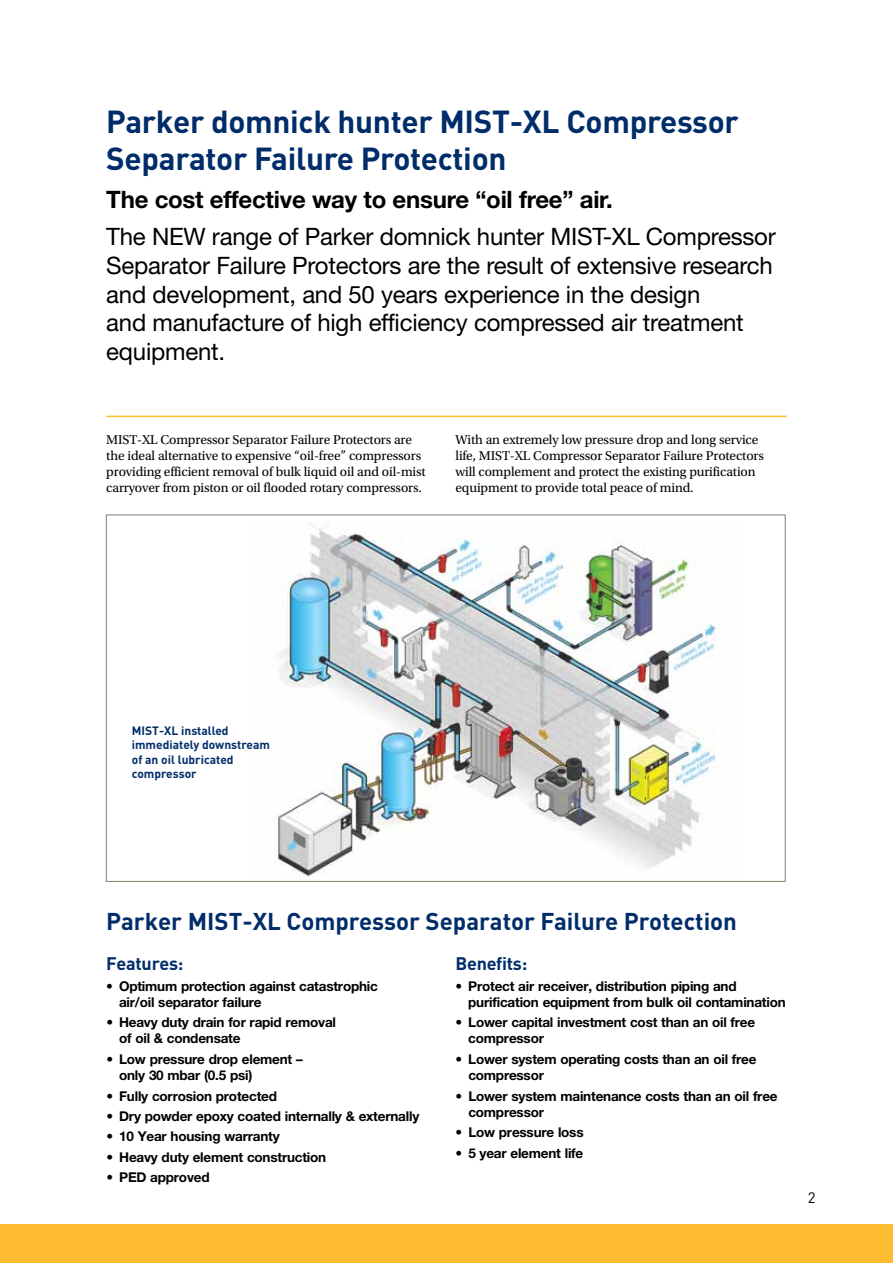
<style>
.page{position:relative;width:893px;height:1263px;background:#fff}
.page>*{position:absolute;margin:0;border:0;box-sizing:border-box;transform-origin:0 0}
.t1{font:700 31.5px/37.8px "DIN";letter-spacing:-.01em;color:#002d6a}
.t2{font:24px/28.8px "Helvetica Neue LT Std";letter-spacing:-.01em;color:#000}
.t3{font:700 24px "DIN";color:#002d6a}
.t4{font:700 24px "Helvetica Neue LT Std";letter-spacing:-.01em;color:#000}
.t5{font:700 18px "DIN";letter-spacing:-.015em;color:#002d6a}
.t6{font:15px "DIN";color:#000}
.t7{font:700 13.5px/16.2px "Helvetica Neue LT Std";letter-spacing:-.015em;color:#000}
.t8{font:13.5px/16.2px "Utopia Std";letter-spacing:-.01em;color:#000}
.t9{font:700 12px/14.4px "DIN";color:#002d6a}
</style>
<div class="page">
<hr style="left:106px;top:416px;width:681px;height:1px;background:#fdbb30">
<img style="left:274px;top:527px;width:442px;height:350px">
<div style="left:0;top:1225px;width:893px;height:38px;background:#fdbb30"></div>
<h1 class="t1" style="left:106px;top:101px;width:634px">Parker domnick hunter MIST-XL Compressor<br>Separator Failure Protection</h1>
<h2 class="t4" style="left:106px;top:184px;width:508px">The cost effective way to ensure “oil free” air.</h2>
<p class="t2" style="left:106px;top:222px;width:671px">The NEW range of Parker domnick hunter MIST-XL Compressor Separator Failure Protectors are the result of extensive research and development, and 50 years experience in the design<br>and manufacture of high efficiency compressed air treatment equipment.</p>
<p class="t8" style="left:106px;top:431px;width:321px">MIST-XL Compressor Separator Failure Protectors are the ideal alternative to expensive “oil-free” compressors providing efficient removal of bulk liquid oil and oil-mist carryover from piston or oil flooded rotary compressors.</p>
<p class="t8" style="left:455px;top:431px;width:310px">With an extremely low pressure drop and long service life, MIST-XL Compressor Separator Failure Protectors will complement and protect the existing purification equipment to provide total peace of mind.</p>
<p class="t9" style="left:132px;top:723px;width:140px">MIST-XL installed immediately downstream of an oil lubricated compressor</p>
<h2 class="t3" style="left:106px;top:906px;width:632px">Parker MIST-XL Compressor Separator Failure Protection</h2>
<h3 class="t5" style="left:106px;top:952px;width:79px">Features:</h3>
<p class="t7" style="left:119px;top:977px;width:260px;text-indent:-13px">• Optimum protection against catastrophic air/oil separator failure</p>
<p class="t7" style="left:119px;top:1014px;width:218px;text-indent:-13px">• Heavy duty drain for rapid removal of oil &amp; condensate</p>
<p class="t7" style="left:119px;top:1050px;width:185px;text-indent:-13px">• Low pressure drop element – only 30 mbar (0.5 psi)</p>
<p class="t7" style="left:106px;top:1087px;width:172px">• Fully corrosion protected</p>
<p class="t7" style="left:106px;top:1108px;width:314px">• Dry powder epoxy coated internally &amp; externally</p>
<p class="t7" style="left:106px;top:1128px;width:175px">• 10 Year housing warranty</p>
<p class="t7" style="left:106px;top:1149px;width:221px">• Heavy duty element construction</p>
<p class="t7" style="left:106px;top:1169px;width:105px">• PED approved</p>
<h3 class="t5" style="left:455px;top:952px;width:73px">Benefits:</h3>
<p class="t7" style="left:468px;top:977px;width:319px;text-indent:-13px">• Protect air receiver, distribution piping and purification equipment from bulk oil contamination</p>
<p class="t7" style="left:468px;top:1014px;width:288px;text-indent:-13px">• Lower capital investment cost than an oil free compressor</p>
<p class="t7" style="left:468px;top:1050px;width:290px;text-indent:-13px">• Lower system operating costs than an oil free compressor</p>
<p class="t7" style="left:468px;top:1087px;width:311px;text-indent:-13px">• Lower system maintenance costs than an oil free compressor</p>
<p class="t7" style="left:456px;top:1124px;width:130px">• Low pressure loss</p>
<p class="t7" style="left:456px;top:1144px;width:129px">• 5 year element life</p>
<p class="t6" style="left:808px;top:1188px;width:9px">2</p>
</div>
